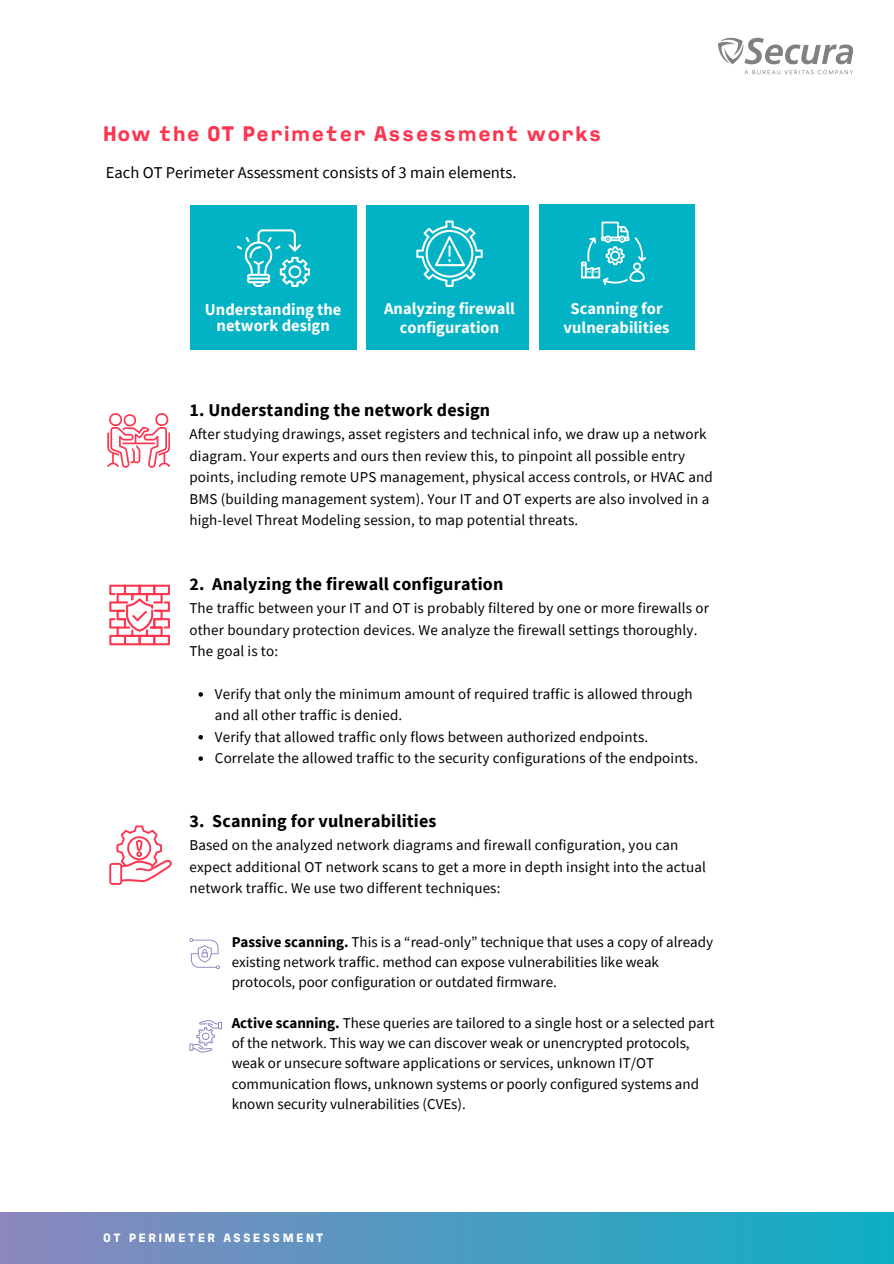
<style>
.page{position:relative;width:894px;height:1264px;background:#fff}
.page>*{position:absolute;margin:0;border:0;box-sizing:border-box;transform-origin:0 0}
.t1{font:700 expanded 21px "Bureau Veritas";letter-spacing:.01em;color:#fc3650}
.t2{font:700 18px "Source Sans Pro";letter-spacing:.01em;color:#000001}
.t3{font:700 16.5px/19.2px "Source Sans Pro";color:#fff;text-align:center}
.t4{font:16.5px "Source Sans Pro";color:#000}
.t5{font:15px/21.3px "Source Sans Pro";letter-spacing:.01em;color:#000001}
.t6{font:15px/20.2px "Source Sans Pro";color:#000}
.t7{font:700 expanded 12px "Bureau Veritas";letter-spacing:.17em;color:#fff}
.s1{font-weight:700}
</style>
<div class="page">
<img style="left:718px;top:37px;width:135px;height:38px">
<svg style="left:107px;top:413px;width:63px;height:55px"></svg>
<div style="left:0;top:1212px;width:893px;height:51px;background:linear-gradient(to right,#8c87be,#0dafc4)"></div>
<div style="left:190px;top:205px;width:166px;height:145px;background:#01b3c4"></div>
<div style="left:366px;top:205px;width:162px;height:145px;background:#01b3c4"></div>
<div style="left:538px;top:205px;width:156px;height:145px;background:#01b3c4"></div>
<svg style="left:237px;top:229px;width:73px;height:58px"></svg>
<svg style="left:416px;top:220px;width:66px;height:67px"></svg>
<svg style="left:580px;top:221px;width:66px;height:64px"></svg>
<svg style="left:109px;top:584px;width:61px;height:61px"></svg>
<svg style="left:198px;top:692px;width:5px;height:4px"></svg>
<svg style="left:198px;top:735px;width:5px;height:4px"></svg>
<svg style="left:198px;top:756px;width:5px;height:4px"></svg>
<svg style="left:109px;top:825px;width:63px;height:59px"></svg>
<svg style="left:189px;top:938px;width:31px;height:31px"></svg>
<svg style="left:189px;top:1020px;width:33px;height:32px"></svg>
<h2 class="t1" style="left:103px;top:127px;width:500px">How the OT Perimeter Assessment works</h2>
<p class="t4" style="left:106px;top:162px;width:412px">Each OT Perimeter Assessment consists of 3 main elements.</p>
<h2 class="t3" style="left:205px;top:301px;width:138px;line-height:15.8px">Understanding the network design</h2>
<p class="t3" style="left:384px;top:299px;width:132px">Analyzing firewall configuration</p>
<h3 class="t3" style="left:563px;top:299px;width:107px">Scanning for vulnerabilities</h3>
<p class="t2" style="left:189px;top:398px;width:302px">1. Understanding the network design</p>
<p class="t5" style="left:189px;top:423px;width:524px">After studying drawings, asset registers and technical info, we draw up a network diagram. Your experts and ours then review this, to pinpoint all possible entry points, including remote UPS management, physical access controls, or HVAC and BMS (building management system). Your IT and OT experts are also involved in a high-level Threat Modeling session, to map potential threats.</p>
<h1 class="t2" style="left:189px;top:572px;width:315px">2. Analyzing the firewall configuration</h1>
<h1 class="t5" style="left:189px;top:597px;width:521px">The traffic between your IT and OT is probably filtered by one or more firewalls or other boundary protection devices. We analyze the firewall settings thoroughly.<br>The goal is to:</h1>
<h3 class="t5" style="left:215px;top:683px;width:479px">Verify that only the minimum amount of required traffic is allowed through and all other traffic is denied.</h3>
<p class="t5" style="left:215px;top:725px;width:434px">Verify that allowed traffic only flows between authorized endpoints.</p>
<h2 class="t5" style="left:215px;top:747px;width:484px">Correlate the allowed traffic to the security configurations of the endpoints.</h2>
<p class="t2" style="left:189px;top:809px;width:248px">3. Scanning for vulnerabilities</p>
<p class="t5" style="left:189px;top:834px;width:518px">Based on the analyzed network diagrams and firewall configuration, you can expect additional OT network scans to get a more in depth insight into the actual network traffic. We use two different techniques:</p>
<h3 class="t6" style="left:231px;top:931px;width:483px"><span class="s1">Passive scanning.</span> This is a “read-only” technique that uses a copy of already existing network traffic. method can expose vulnerabilities like weak protocols, poor configuration or outdated firmware.</h3>
<p class="t6" style="left:231px;top:1012px;width:484px"><span class="s1">Active scanning.</span> These queries are tailored to a single host or a selected part of the network. This way we can discover weak or unencrypted protocols, weak or unsecure software applications or services, unknown IT/OT communication flows, unknown systems or poorly configured systems and known security vulnerabilities (CVEs).</p>
<p class="t7" style="left:103px;top:1233px;width:222px">OT PERIMETER ASSESSMENT</p>
</div>
